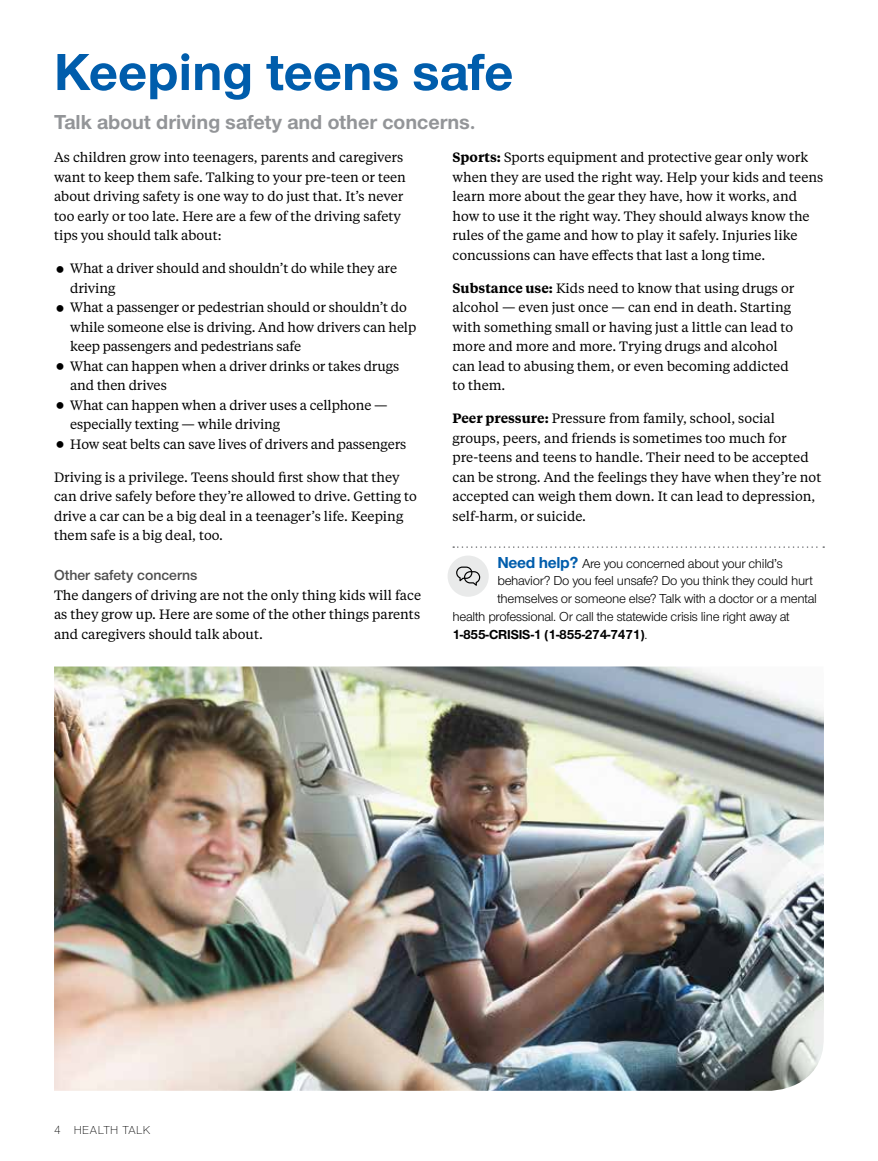
<style>
.page{position:relative;width:878px;height:1161px;background:#fff}
.page>*{position:absolute;margin:0;border:0;box-sizing:border-box;transform-origin:0 0}
.t1{font:700 54px "UHC Sans";color:#005dac}
.t2{font:700 21px "UHC Sans";color:#939598}
.t3{font:600 15px "UHC Sans";color:#4d4d4d}
.t4{font:13.5px/19.5px "UHC Serif Text";color:#000}
.t5{font:13.5px "UHC Sans";letter-spacing:-.02em;color:#000}
.t6{font:700 13.5px "UHC Sans";letter-spacing:-.02em;color:#000}
.t7{font:300 12px "UHC Sans";letter-spacing:.04em;color:#000}
.s1{font-weight:600}
.s2{font-weight:700;font-size:16.5px;color:#005dac}
.s3{font-weight:400}
</style>
<div class="page">
<svg style="left:453px;top:546px;width:371px;height:2px"></svg>
<div style="left:447px;top:556px;width:42px;height:41px;background:#e9eaea;border-radius:50%"></div>
<svg style="left:456px;top:567px;width:24px;height:19px"></svg>
<img style="left:54px;top:667px;width:770px;height:424px">
<h1 class="t1" style="left:54px;top:36px;width:461px">Keeping teens safe</h1>
<h2 class="t2" style="left:54px;top:108px;width:423px">Talk about driving safety and other concerns.</h2>
<p class="t4" style="left:54px;top:147px;width:353px">As children grow into teenagers, parents and caregivers want to keep them safe. Talking to your pre-teen or teen about driving safety is one way to do just that. It’s never too early or too late. Here are a few of the driving safety tips you should talk about:</p>
<p class="t4" style="left:70px;top:258px;width:347px">What a driver should and shouldn’t do while they are driving<br>What a passenger or pedestrian should or shouldn’t do while someone else is driving. And how drivers can help keep passengers and pedestrians safe<br>What can happen when a driver drinks or takes drugs and then drives<br>What can happen when a driver uses a cellphone — especially texting — while driving<br>How seat belts can save lives of drivers and passengers</p>
<p class="t4" style="left:54px;top:467px;width:364px">Driving is a privilege. Teens should first show that they can drive safely before they’re allowed to drive. Getting to drive a car can be a big deal in a teenager’s life. Keeping them safe is a big deal, too.</p>
<p class="t3" style="left:54px;top:565px;width:145px">Other safety concerns</p>
<p class="t4" style="left:54px;top:585px;width:368px;text-align:justify">The dangers of driving are not the only thing kids will face as they grow up. Here are some of the other things parents and caregivers should talk about.</p>
<p class="t4" style="left:452px;top:147px;width:372px"><span class="s1">Sports:</span> Sports equipment and protective gear only work when they are used the right way. Help your kids and teens learn more about the gear they have, how it works, and how to use it the right way. They should always know the rules of the game and how to play it safely. Injuries like concussions can have effects that last a long time.</p>
<p class="t4" style="left:452px;top:278px;width:343px"><span class="s1">Substance use:</span> Kids need to know that using drugs or alcohol — even just once — can end in death. Starting with something small or having just a little can lead to more and more and more. Trying drugs and alcohol can lead to abusing them, or even becoming addicted to them.</p>
<p class="t4" style="left:452px;top:408px;width:370px"><span class="s1">Peer pressure:</span> Pressure from family, school, social groups, peers, and friends is sometimes too much for pre-teens and teens to handle. Their need to be accepted can be strong. And the feelings they have when they’re not accepted can weigh them down. It can lead to depression, self-harm, or suicide.</p>
<p class="t5" style="left:497px;top:554px;width:287px"><span class="s2">Need help?</span> Are you concerned about your child’s</p>
<p class="t5" style="left:497px;top:572px;width:317px">behavior? Do you feel unsafe? Do you think they could hurt</p>
<p class="t5" style="left:497px;top:590px;width:321px">themselves or someone else? Talk with a doctor or a mental</p>
<p class="t5" style="left:452px;top:608px;width:339px">health professional. Or call the statewide crisis line right away at</p>
<p class="t6" style="left:452px;top:626px;width:196px">1-855-CRISIS-1 (1-855-274-7471)<span class="s3">.</span></p>
<p class="t7" style="left:54px;top:1122px;width:98px">4 HEALTH TALK</p>
</div>
